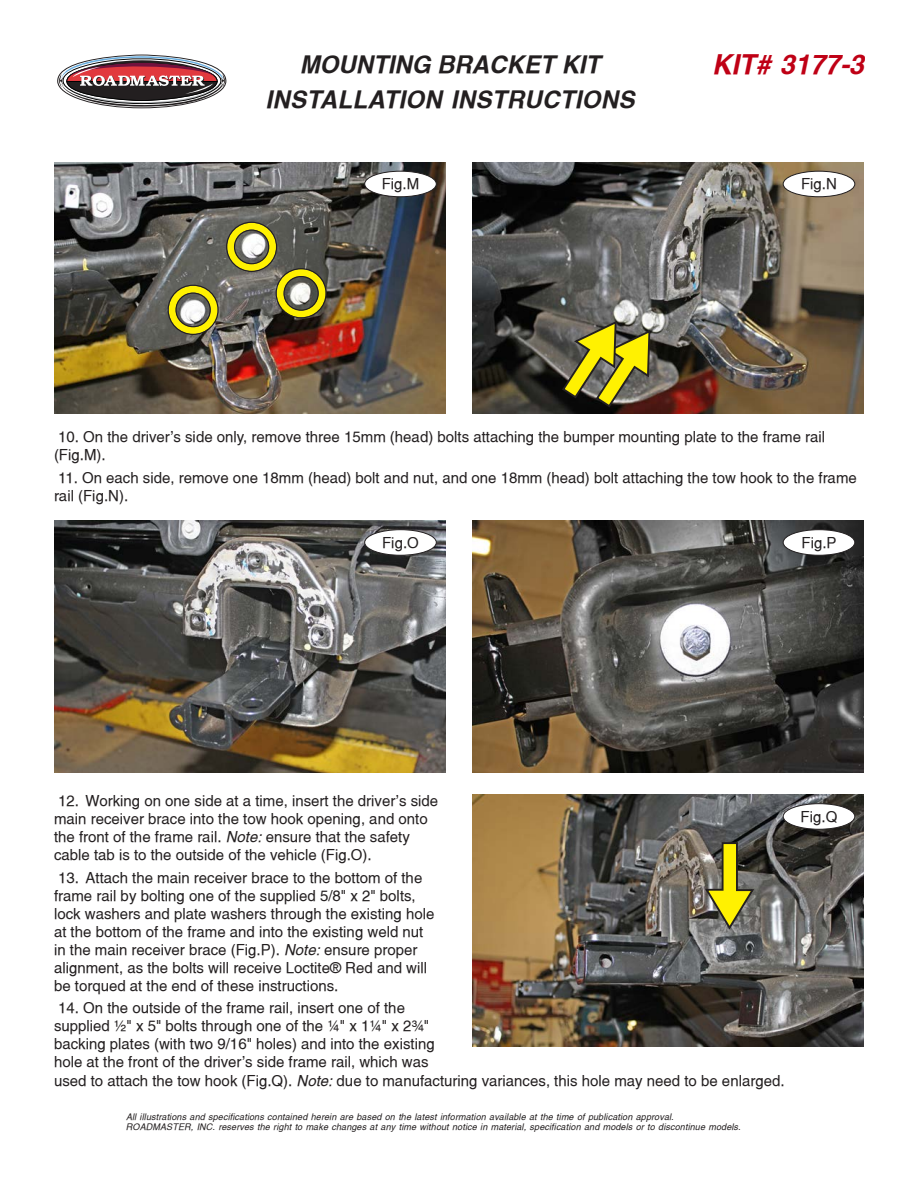
<style>
.page{position:relative;width:918px;height:1188px;background:#fff}
.page>*{position:absolute;margin:0;border:0;box-sizing:border-box;transform-origin:0 0}
.t1{font:italic 700 27px "Switzerland";color:#bf0015}
.t2{font:italic 700 24px "Switzerland";letter-spacing:.015em;color:#231f20}
.Helv_10pt{font:15px/18px "Switzerland";color:#231f20}
.Helv_10pt-2{font:italic 9px/10.5px "Switzerland";letter-spacing:.015em;color:#231f20}
.s1{font-style:italic}
</style>
<div class="page">
<svg style="left:57px;top:55px;width:170px;height:54px"></svg>
<img style="left:472px;top:162px;width:392px;height:252px">
<div style="left:783px;top:171px;width:72px;height:26px;background:#fff;border-radius:50%"></div>
<div style="left:783px;top:171px;width:72px;height:26px;border:1px solid #231f20;border-radius:50%"></div>
<img style="left:54px;top:521px;width:392px;height:251px">
<div style="left:365px;top:530px;width:71px;height:25px;background:#fff;border-radius:50%"></div>
<div style="left:364px;top:529px;width:72px;height:26px;border:1px solid #231f20;border-radius:50%"></div>
<img style="left:472px;top:521px;width:392px;height:251px">
<div style="left:783px;top:530px;width:72px;height:25px;background:#fff;border-radius:50%"></div>
<div style="left:783px;top:529px;width:72px;height:26px;border:1px solid #231f20;border-radius:50%"></div>
<img style="left:472px;top:795px;width:392px;height:252px">
<div style="left:783px;top:804px;width:72px;height:25px;background:#fff;border-radius:50%"></div>
<div style="left:783px;top:803px;width:72px;height:26px;border:1px solid #231f20;border-radius:50%"></div>
<svg style="left:703px;top:841px;width:53px;height:89px;background:#8e8843"></svg>
<svg style="left:561px;top:320px;width:91px;height:89px;background:#8c8535"></svg>
<img style="left:54px;top:162px;width:392px;height:252px">
<div style="left:365px;top:171px;width:71px;height:26px;background:#fff;border-radius:50%"></div>
<div style="left:364px;top:171px;width:72px;height:26px;border:1px solid #231f20;border-radius:50%"></div>
<div style="left:277px;top:269px;width:49px;height:48px;border:7px solid #fff101;border-radius:50%"></div>
<div style="left:276px;top:268px;width:51px;height:50px;border:1px solid #231f20;border-radius:50%"></div>
<div style="left:283px;top:276px;width:36px;height:35px;border:1px solid #231f20;border-radius:50%"></div>
<div style="left:169px;top:286px;width:49px;height:48px;border:7px solid #fff101;border-radius:50%"></div>
<div style="left:168px;top:285px;width:51px;height:50px;border:1px solid #231f20;border-radius:50%"></div>
<div style="left:175px;top:293px;width:36px;height:34px;border:1px solid #231f20;border-radius:50%"></div>
<div style="left:227px;top:223px;width:49px;height:48px;border:7px solid #fff101;border-radius:50%"></div>
<div style="left:226px;top:222px;width:51px;height:50px;border:1px solid #231f20;border-radius:50%"></div>
<div style="left:234px;top:230px;width:35px;height:34px;border:1px solid #231f20;border-radius:50%"></div>
<p class="t2" style="left:300px;top:51px;width:302px">MOUNTING BRACKET KIT</p>
<h1 class="t1" style="left:712px;top:49px;width:154px">KIT# 3177-3</h1>
<p class="t2" style="left:266px;top:85px;width:370px">INSTALLATION INSTRUCTIONS</p>
<p class="Helv_10pt" style="left:382px;top:175px;width:39px">Fig.M</p>
<p class="Helv_10pt" style="left:801px;top:175px;width:37px">Fig.N</p>
<p class="Helv_10pt" style="left:54px;top:428px;width:773px">10. On the driver's side only, remove three 15mm (head) bolts attaching the bumper mounting plate to the frame rail (Fig.M).</p>
<p class="Helv_10pt" style="left:54px;top:468px;width:804px">11. On each side, remove one 18mm (head) bolt and nut, and one 18mm (head) bolt attaching the tow hook to the frame rail (Fig.N).</p>
<p class="Helv_10pt" style="left:382px;top:533px;width:38px">Fig.O</p>
<p class="Helv_10pt" style="left:802px;top:533px;width:37px">Fig.P</p>
<p class="Helv_10pt" style="left:54px;top:792px;width:386px">12. Working on one side at a time, insert the driver's side main receiver brace into the tow hook opening, and onto the front of the frame rail. <span class="s1">Note:</span> ensure that the safety cable tab is to the outside of the vehicle (Fig.O).</p>
<p class="Helv_10pt" style="left:54px;top:868px;width:382px">13. Attach the main receiver brace to the bottom of the frame rail by bolting one of the supplied 5/8" x 2" bolts, lock washers and plate washers through the existing hole at the bottom of the frame and into the existing weld nut in the main receiver brace (Fig.P). <span class="s1">Note:</span> ensure proper alignment, as the bolts will receive Loctite® Red and will be torqued at the end of these instructions.</p>
<p class="Helv_10pt" style="left:54px;top:999px;width:382px">14. On the outside of the frame rail, insert one of the supplied ½" x 5" bolts through one of the ¼" x 1¼" x 2¾" backing plates (with two 9/16" holes) and into the existing hole at the front of the driver's side frame rail, which was</p>
<p class="Helv_10pt" style="left:54px;top:1071px;width:732px">used to attach the tow hook (Fig.Q). <span class="s1">Note:</span> due to manufacturing variances, this hole may need to be enlarged.</p>
<p class="Helv_10pt-2" style="left:126px;top:1111px;width:616px">All illustrations and specifications contained herein are based on the latest information available at the time of publication approval.<br>ROADMASTER, INC. reserves the right to make changes at any time without notice in material, specification and models or to discontinue models.</p>
<p class="Helv_10pt" style="left:801px;top:807px;width:38px">Fig.Q</p>
</div>
